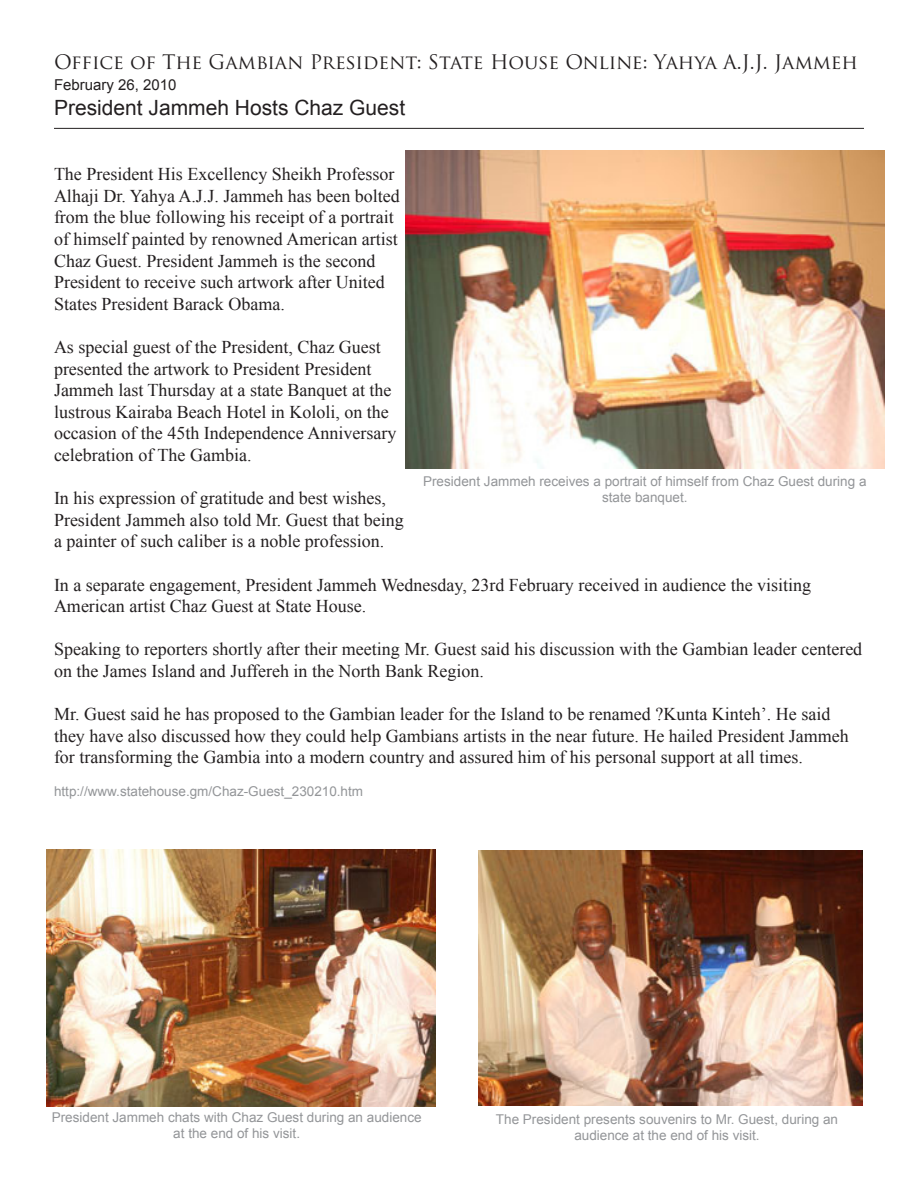
<style>
.page{position:relative;width:918px;height:1188px;background:#fff}
.page>*{position:absolute;margin:0;border:0;box-sizing:border-box;transform-origin:0 0}
.t1{font:21px "Arial";color:#231f20}
.t2{font:19.5px "Trajan Pro";color:#231f20}
.t3{font:18px/21.6px "Times New Roman";color:#231f20}
.t4{font:15px "Arial";color:#231f20}
.t5{font:13.5px/16.2px "Arial";color:#939598;text-align:center}
</style>
<div class="page">
<hr style="left:54px;top:128px;width:810px;height:1px;background:#231f20">
<img style="left:405px;top:150px;width:480px;height:318px">
<img style="left:46px;top:849px;width:389px;height:258px">
<img style="left:478px;top:850px;width:385px;height:255px">
<p class="t2" style="left:54px;top:49px;width:806px">Office of The Gambian President: State House Online: Yahya A.J.J. Jammeh</p>
<p class="t4" style="left:54px;top:75px;width:124px">February 26, 2010</p>
<p class="t1" style="left:54px;top:94px;width:353px">President Jammeh Hosts Chaz Guest</p>
<p class="t3" style="left:54px;top:163px;width:347px">The President His Excellency Sheikh Professor Alhaji Dr. Yahya A.J.J. Jammeh has been bolted from the blue following his receipt of a portrait of himself painted by renowned American artist Chaz Guest. President Jammeh is the second President to receive such artwork after United States President Barack Obama.</p>
<p class="t3" style="left:54px;top:336px;width:344px">As special guest of the President, Chaz Guest presented the artwork to President President Jammeh last Thursday at a state Banquet at the lustrous Kairaba Beach Hotel in Kololi, on the occasion of the 45th Independence Anniversary celebration of The Gambia.</p>
<p class="t3" style="left:54px;top:487px;width:351px">In his expression of gratitude and best wishes,<br>President Jammeh also told Mr. Guest that being a painter of such caliber is a noble profession.</p>
<p class="t3" style="left:54px;top:574px;width:759px">In a separate engagement, President Jammeh Wednesday, 23rd February received in audience the visiting<br>American artist Chaz Guest at State House.</p>
<p class="t3" style="left:54px;top:638px;width:810px">Speaking to reporters shortly after their meeting Mr. Guest said his discussion with the Gambian leader centered on the James Island and Juffereh in the North Bank Region.</p>
<p class="t3" style="left:54px;top:703px;width:796px">Mr. Guest said he has proposed to the Gambian leader for the Island to be renamed ?Kunta Kinteh’. He said they have also discussed how they could help Gambians artists in the near future. He hailed President Jammeh for transforming the Gambia into a modern country and assured him of his personal support at all times.</p>
<p class="t5" style="left:54px;top:783px;width:311px">http://www.statehouse.gm/Chaz-Guest_230210.htm</p>
<p class="t5" style="left:423px;top:473px;width:445px">President Jammeh receives a portrait of himself from Chaz Guest during a state banquet.</p>
<p class="t5" style="left:52px;top:1109px;width:371px">President Jammeh chats with Chaz Guest during an audience at the end of his visit.</p>
<p class="t5" style="left:496px;top:1111px;width:344px">The President presents souvenirs to Mr. Guest, during an audience at the end of his visit.</p>
</div>
